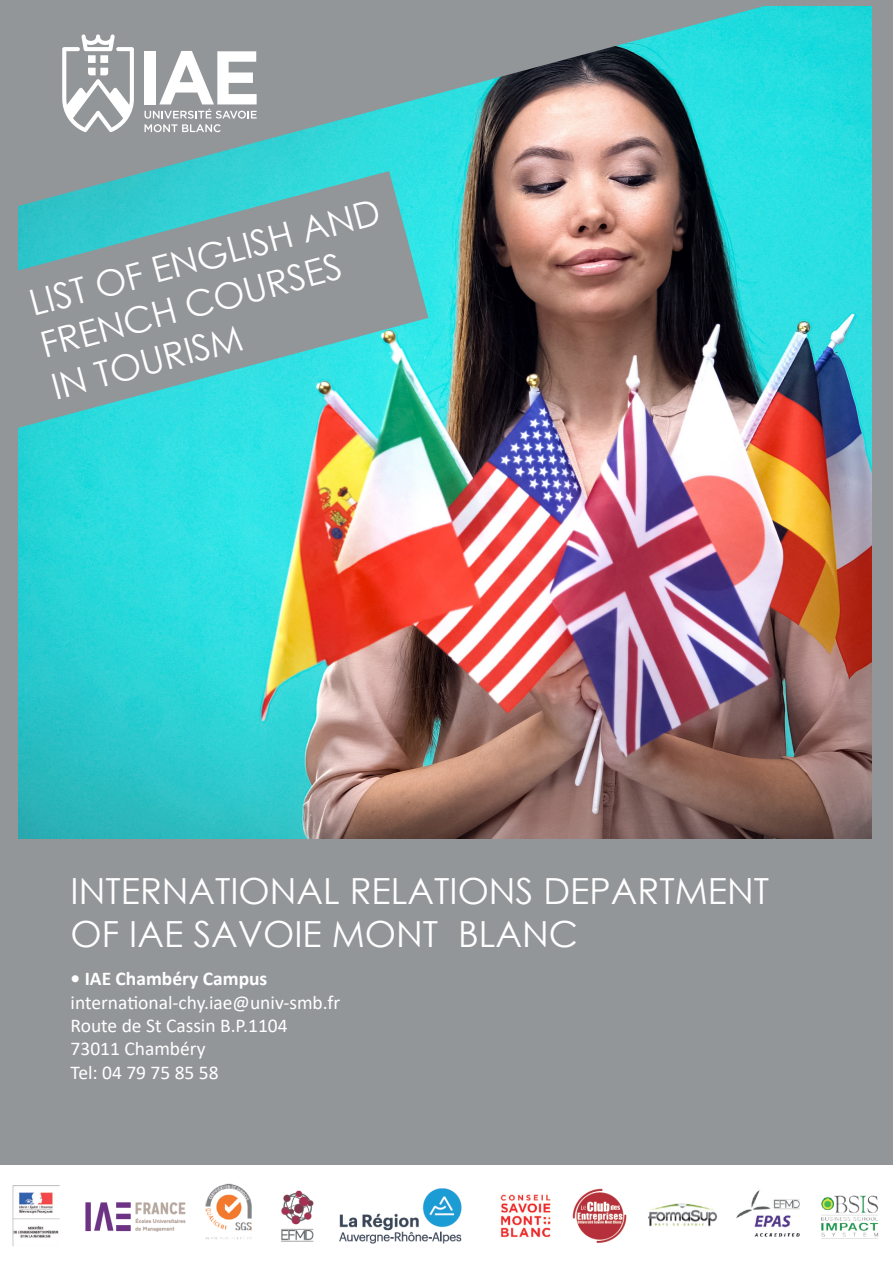
<style>
.page{position:relative;width:893px;height:1263px;background:#fff}
.page>*{position:absolute;margin:0;border:0;box-sizing:border-box;transform-origin:0 0}
.Titre_2{font:36px/43.2px "Century Gothic";color:#fff}
.t1{font:19.5px "Calibri";color:#fff}
.t2{font:700 19.5px "Calibri";color:#fff}
</style>
<div class="page">
<div style="left:0;top:0;width:893px;height:1263px;border:30px solid #939698"></div>
<img style="left:18px;top:6px;width:854px;height:834px">
<svg style="left:0;top:0;width:787px;height:211px;background:#75a2a2"></svg>
<svg style="left:0;top:171px;width:428px;height:262px;background:#6fadaf"></svg>
<div style="left:0;top:840px;width:893px;height:423px;background:#939698"></div>
<svg style="left:62px;top:34px;width:72px;height:98px"></svg>
<svg style="left:144px;top:51px;width:113px;height:81px"></svg>
<div style="left:0;top:1165px;width:893px;height:98px;background:#fff"></div>
<img style="left:12px;top:1183px;width:867px;height:63px">
<p class="Titre_2" style="left:24px;top:282px;width:363px;rotate:-15deg">LIST OF ENGLISH AND</p>
<p class="Titre_2" style="left:36px;top:324px;width:312px;rotate:-15deg">FRENCH COURSES</p>
<p class="Titre_2" style="left:47px;top:366px;width:197px;rotate:-15deg">IN TOURISM</p>
<p class="Titre_2" style="left:71px;top:869px;width:700px">INTERNATIONAL RELATIONS DEPARTMENT<br>OF IAE SAVOIE MONT BLANC</p>
<p class="t2" style="left:71px;top:965px;width:198px">• IAE Chambéry Campus</p>
<p class="t1" style="left:71px;top:989px;width:271px">international-chy.iae@univ-smb.fr</p>
<p class="t1" style="left:71px;top:1012px;width:219px">Route de St Cassin B.P.1104</p>
<p class="t1" style="left:71px;top:1035px;width:137px">73011 Chambéry</p>
<p class="t1" style="left:71px;top:1059px;width:150px">Tel: 04 79 75 85 58</p>
</div>
